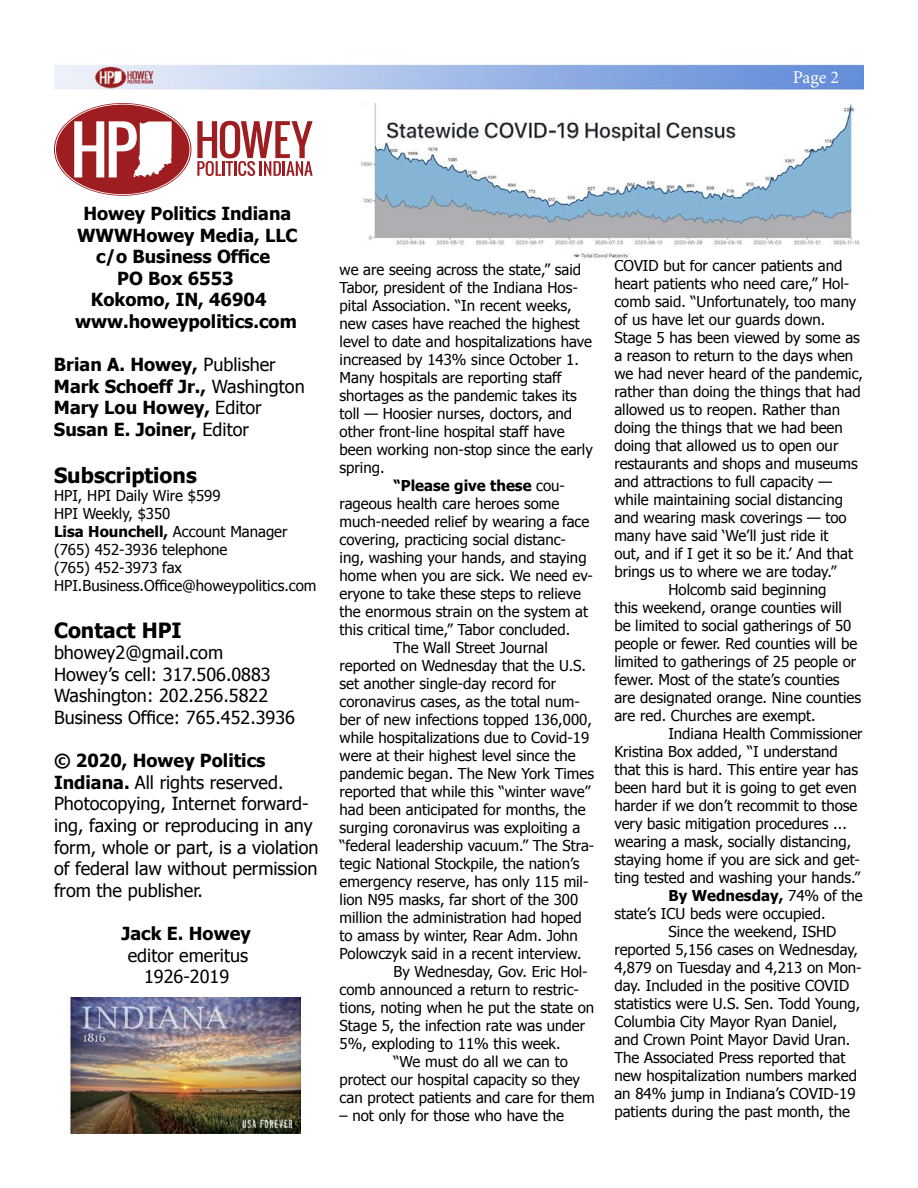
<style>
.page{position:relative;width:918px;height:1188px;background:#fff}
.page>*{position:absolute;margin:0;border:0;box-sizing:border-box;transform-origin:0 0}
.t1{font:700 21px "Tahoma";color:#000}
.t2{font:18px/21.6px "Tahoma";color:#000}
.t3{font:700 18px/21.6px "Tahoma";color:#000}
.t4{font:18px "Minion Pro";color:#fff}
.t5{font:15px/18px "Tahoma";color:#000}
.t6{font:700 15px "Tahoma";color:#000}
.s1{font-weight:400}
.s2{font-weight:700}
</style>
<div class="page">
<img style="left:54px;top:64px;width:810px;height:26px">
<img style="left:70px;top:998px;width:230px;height:135px">
<svg style="left:197px;top:121px;width:116px;height:55px"></svg>
<svg style="left:54px;top:103px;width:137px;height:93px"></svg>
<img style="left:361px;top:103px;width:499px;height:155px">
<img style="left:381px;top:117px;width:358px;height:23px">
<p class="t4" style="left:793px;top:65px;width:48px">Page 2</p>
<p class="t3" style="left:83px;top:202px;width:210px">Howey Politics Indiana</p>
<p class="t3" style="left:77px;top:223px;width:222px">WWWHowey Media, LLC</p>
<p class="t3" style="left:96px;top:245px;width:175px">c/o Business Office</p>
<p class="t3" style="left:117px;top:266px;width:118px">PO Box 6553</p>
<p class="t3" style="left:91px;top:288px;width:177px">Kokomo, IN, 46904</p>
<p class="t3" style="left:75px;top:310px;width:223px">www.howeypolitics.com</p>
<p class="t3" style="left:54px;top:353px;width:252px">Brian A. Howey, <span class="s1">Publisher<br></span>Mark Schoeff Jr., <span class="s1">Washington<br></span>Mary Lou Howey, <span class="s1">Editor<br></span>Susan E. Joiner, <span class="s1">Editor</span></p>
<h1 class="t1" style="left:54px;top:460px;width:144px">Subscriptions</h1>
<p class="t5" style="left:54px;top:486px;width:264px">HPI, HPI Daily Wire $599<br>HPI Weekly, $350<br><span class="s2">Lisa Hounchell,</span> Account Manager (765) 452-3936 telephone<br>(765) 452-3973 fax<br>HPI.Business.Office@howeypolitics.com</p>
<h1 class="t1" style="left:54px;top:615px;width:129px">Contact HPI</h1>
<p class="t2" style="left:54px;top:641px;width:243px">bhowey2@gmail.com<br>Howey’s cell: 317.506.0883<br>Washington: 202.256.5822<br>Business Office: 765.452.3936</p>
<p class="t2" style="left:54px;top:749px;width:266px"><span class="s2">© 2020, Howey Politics<br>Indiana.</span> All rights reserved.<br>Photocopying, Internet forward&shy;ing, faxing or reproducing in any form, whole or part, is a violation of federal law without permission from the publisher.</p>
<p class="t3" style="left:122px;top:922px;width:131px">Jack E. Howey</p>
<p class="t2" style="left:128px;top:943px;width:122px;text-align:center">editor emeritus<br>1926-2019</p>
<p class="t5" style="left:340px;top:260px;width:243px">we are seeing across the state,” said</p>
<p class="t5" style="left:340px;top:278px;width:240px">Tabor, president of the Indiana Hos-</p>
<p class="t5" style="left:340px;top:296px;width:233px">pital Association. “In recent weeks,</p>
<p class="t5" style="left:340px;top:314px;width:242px">new cases have reached the highest</p>
<p class="t5" style="left:340px;top:332px;width:254px">level to date and hospitalizations have</p>
<p class="t5" style="left:340px;top:350px;width:241px">increased by 143% since October 1.</p>
<p class="t5" style="left:340px;top:368px;width:224px">Many hospitals are reporting staff</p>
<p class="t5" style="left:340px;top:386px;width:239px">shortages as the pandemic takes its</p>
<p class="t5" style="left:340px;top:404px;width:234px">toll — Hoosier nurses, doctors, and</p>
<p class="t5" style="left:340px;top:422px;width:227px">other front-line hospital staff have</p>
<p class="t5" style="left:340px;top:440px;width:255px">been working non-stop since the early</p>
<p class="t5" style="left:340px;top:458px;width:47px">spring.</p>
<p class="t6" style="left:394px;top:475px;width:173px">“Please give these <span class="s1">cou-</span></p>
<p class="t5" style="left:340px;top:494px;width:221px">rageous health care heroes some</p>
<p class="t5" style="left:340px;top:512px;width:251px">much-needed relief by wearing a face</p>
<p class="t5" style="left:340px;top:530px;width:228px">covering, practicing social distanc-</p>
<p class="t5" style="left:340px;top:548px;width:249px">ing, washing your hands, and staying</p>
<p class="t5" style="left:340px;top:566px;width:255px">home when you are sick. We need ev-</p>
<p class="t5" style="left:340px;top:584px;width:243px">eryone to take these steps to relieve</p>
<p class="t5" style="left:340px;top:602px;width:250px">the enormous strain on the system at</p>
<p class="t5" style="left:340px;top:620px;width:232px">this critical time,” Tabor concluded.</p>
<p class="t5" style="left:394px;top:638px;width:156px">The Wall Street Journal</p>
<p class="t5" style="left:340px;top:656px;width:248px">reported on Wednesday that the U.S.</p>
<p class="t5" style="left:340px;top:674px;width:218px">set another single-day record for</p>
<p class="t5" style="left:340px;top:692px;width:242px">coronavirus cases, as the total num-</p>
<p class="t5" style="left:340px;top:710px;width:254px">ber of new infections topped 136,000,</p>
<p class="t5" style="left:340px;top:728px;width:251px">while hospitalizations due to Covid-19</p>
<p class="t5" style="left:340px;top:746px;width:238px">were at their highest level since the</p>
<p class="t5" style="left:340px;top:764px;width:256px">pandemic began. The New York Times</p>
<p class="t5" style="left:340px;top:782px;width:253px">reported that while this “winter wave”</p>
<p class="t5" style="left:340px;top:800px;width:248px">had been anticipated for months, the</p>
<p class="t5" style="left:340px;top:818px;width:242px">surging coronavirus was exploiting a</p>
<p class="t5" style="left:340px;top:836px;width:256px">“federal leadership vacuum.” The Stra-</p>
<p class="t5" style="left:340px;top:854px;width:241px">tegic National Stockpile, the nation’s</p>
<p class="t5" style="left:340px;top:872px;width:250px">emergency reserve, has only 115 mil-</p>
<p class="t5" style="left:340px;top:890px;width:240px">lion N95 masks, far short of the 300</p>
<p class="t5" style="left:340px;top:908px;width:244px">million the administration had hoped</p>
<p class="t5" style="left:340px;top:926px;width:240px">to amass by winter, Rear Adm. John</p>
<p class="t5" style="left:340px;top:944px;width:244px">Polowczyk said in a recent interview.</p>
<p class="t5" style="left:394px;top:962px;width:196px">By Wednesday, Gov. Eric Hol-</p>
<p class="t5" style="left:340px;top:980px;width:241px">comb announced a return to restric-</p>
<p class="t5" style="left:340px;top:998px;width:256px">tions, noting when he put the state on</p>
<p class="t5" style="left:340px;top:1016px;width:247px">Stage 5, the infection rate was under</p>
<p class="t5" style="left:340px;top:1034px;width:223px">5%, exploding to 11% this week.</p>
<p class="t5" style="left:394px;top:1052px;width:176px">“We must do all we can to</p>
<p class="t5" style="left:340px;top:1070px;width:242px">protect our hospital capacity so they</p>
<p class="t5" style="left:340px;top:1088px;width:257px">can protect patients and care for them</p>
<p class="t5" style="left:340px;top:1106px;width:226px">– not only for those who have the</p>
<p class="t5" style="left:614px;top:256px;width:230px">COVID but for cancer patients and</p>
<p class="t5" style="left:614px;top:274px;width:236px">heart patients who need care,” Hol-</p>
<p class="t5" style="left:614px;top:292px;width:244px">comb said. “Unfortunately, too many</p>
<p class="t5" style="left:614px;top:310px;width:213px">of us have let our guards down.</p>
<p class="t5" style="left:614px;top:328px;width:247px">Stage 5 has been viewed by some as</p>
<p class="t5" style="left:614px;top:346px;width:240px">a reason to return to the days when</p>
<p class="t5" style="left:614px;top:364px;width:250px">we had never heard of the pandemic,</p>
<p class="t5" style="left:614px;top:382px;width:248px">rather than doing the things that had</p>
<p class="t5" style="left:614px;top:400px;width:227px">allowed us to reopen. Rather than</p>
<p class="t5" style="left:614px;top:418px;width:230px">doing the things that we had been</p>
<p class="t5" style="left:614px;top:436px;width:226px">doing that allowed us to open our</p>
<p class="t5" style="left:614px;top:454px;width:245px">restaurants and shops and museums</p>
<p class="t5" style="left:614px;top:472px;width:219px">and attractions to full capacity —</p>
<p class="t5" style="left:614px;top:490px;width:230px">while maintaining social distancing</p>
<p class="t5" style="left:614px;top:508px;width:234px">and wearing mask coverings — too</p>
<p class="t5" style="left:614px;top:526px;width:216px">many have said ‘We’ll just ride it</p>
<p class="t5" style="left:614px;top:544px;width:240px">out, and if I get it so be it.’ And that</p>
<p class="t5" style="left:614px;top:562px;width:224px">brings us to where we are today.”</p>
<p class="t5" style="left:668px;top:580px;width:160px">Holcomb said beginning</p>
<p class="t5" style="left:614px;top:598px;width:229px">this weekend, orange counties will</p>
<p class="t5" style="left:614px;top:616px;width:239px">be limited to social gatherings of 50</p>
<p class="t5" style="left:614px;top:634px;width:244px">people or fewer. Red counties will be</p>
<p class="t5" style="left:614px;top:652px;width:243px">limited to gatherings of 25 people or</p>
<p class="t5" style="left:614px;top:670px;width:227px">fewer. Most of the state’s counties</p>
<p class="t5" style="left:614px;top:688px;width:248px">are designated orange. Nine counties</p>
<p class="t5" style="left:614px;top:706px;width:203px">are red. Churches are exempt.</p>
<p class="t5" style="left:668px;top:724px;width:196px">Indiana Health Commissioner</p>
<p class="t5" style="left:614px;top:742px;width:225px">Kristina Box added, “I understand</p>
<p class="t5" style="left:614px;top:760px;width:245px">that this is hard. This entire year has</p>
<p class="t5" style="left:614px;top:778px;width:244px">been hard but it is going to get even</p>
<p class="t5" style="left:614px;top:796px;width:245px">harder if we don’t recommit to those</p>
<p class="t5" style="left:614px;top:814px;width:234px">very basic mitigation procedures ...</p>
<p class="t5" style="left:614px;top:832px;width:238px">wearing a mask, socially distancing,</p>
<p class="t5" style="left:614px;top:850px;width:247px">staying home if you are sick and get-</p>
<p class="t5" style="left:614px;top:868px;width:247px">ting tested and washing your hands.”</p>
<p class="t6" style="left:668px;top:885px;width:196px">By Wednesday, <span class="s1">74% of the</span></p>
<p class="t5" style="left:614px;top:904px;width:213px">state’s ICU beds were occupied.</p>
<p class="t5" style="left:668px;top:922px;width:169px">Since the weekend, ISHD</p>
<p class="t5" style="left:614px;top:940px;width:245px">reported 5,156 cases on Wednesday,</p>
<p class="t5" style="left:614px;top:958px;width:249px">4,879 on Tuesday and 4,213 on Mon-</p>
<p class="t5" style="left:614px;top:976px;width:236px">day. Included in the positive COVID</p>
<p class="t5" style="left:614px;top:994px;width:248px">statistics were U.S. Sen. Todd Young,</p>
<p class="t5" style="left:614px;top:1012px;width:225px">Columbia City Mayor Ryan Daniel,</p>
<p class="t5" style="left:614px;top:1030px;width:237px">and Crown Point Mayor David Uran.</p>
<p class="t5" style="left:614px;top:1048px;width:233px">The Associated Press reported that</p>
<p class="t5" style="left:614px;top:1066px;width:244px">new hospitalization numbers marked</p>
<p class="t5" style="left:614px;top:1084px;width:243px">an 84% jump in Indiana’s COVID-19</p>
<p class="t5" style="left:614px;top:1102px;width:237px">patients during the past month, the</p>
</div>
